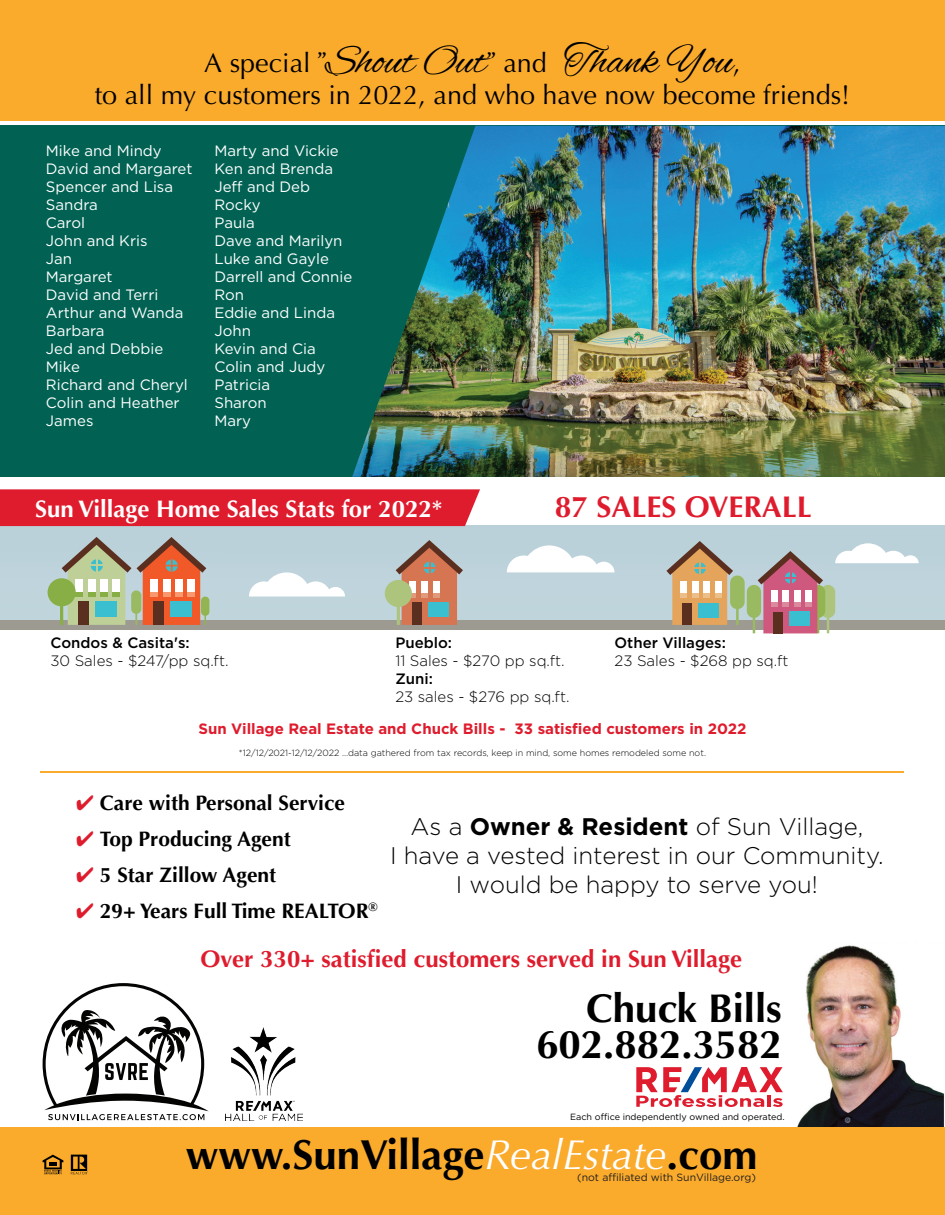
<style>
.page{position:relative;width:945px;height:1215px;background:#fff}
.page>*{position:absolute;margin:0;border:0;box-sizing:border-box;transform-origin:0 0}
.t1{font:42px "Alex Brush";color:#000001}
.t2{font:700 42px "Optima";color:#000001}
.t3{font:700 40.2px "Optima";color:#000001}
.t4{font:700 30px "Optima";color:#df1c2d}
.t5{font:27px "Optima";color:#000001}
.t6{font:300 24px/28.8px "Gotham";color:#000001;text-align:center}
.t7{font:700 24px "Optima";color:#df1c2d}
.t8{font:700 24px "Optima";color:#fff}
.t9{font:700 21px "Optima";color:#000001}
.t10{font:15px "Gotham";color:#fff}
.t11{font:300 15px/18px "Gotham";color:#000001}
.t12{font:700 15px "Gotham";color:#df1c2d}
.t13{font:500 15px "Gotham";color:#000001}
.t14{font:10.5px "Gotham";color:#231f20}
.t15{font:300 9px "Gotham";color:#000001}
.t16{font:9px "Gotham";color:#000001}
.s1{font-family:"Optima";font-size:27px}
.s2{font-weight:500}
.s3{color:#df1c2d}
.s4{font-weight:700}
.s5{font-weight:400;font-style:italic;color:#fff}
</style>
<div class="page">
<div style="left:0;top:126px;width:945px;height:351px;background:#016253"></div>
<img style="left:784px;top:945px;width:161px;height:183px">
<div style="left:0;top:1128px;width:945px;height:87px;background:#faab2c"></div>
<img style="left:226px;top:1027px;width:76px;height:93px">
<svg style="left:636px;top:1067px;width:147px;height:40px"></svg>
<svg style="left:43px;top:1155px;width:20px;height:19px"></svg>
<svg style="left:71px;top:1155px;width:17px;height:19px"></svg>
<hr style="left:40px;top:771px;width:864px;height:2px;background:#faab2c">
<img style="left:352px;top:126px;width:593px;height:351px">
<div style="left:0;top:0;width:945px;height:121px;background:#faab2c"></div>
<svg style="left:43px;top:983px;width:166px;height:137px"></svg>
<div style="left:0;top:526px;width:945px;height:104px;background:#bdd2db"></div>
<div style="left:0;top:620px;width:945px;height:10px;background:#9d9a92"></div>
<div style="left:0;top:489px;width:480px;height:37px;background:#df1c2d"></div>
<svg style="left:385px;top:540px;width:78px;height:85px"></svg>
<div style="left:201px;top:597px;width:8px;height:19px;background:#92b451;border-radius:4px"></div>
<svg style="left:48px;top:537px;width:158px;height:88px"></svg>
<svg style="left:249px;top:572px;width:96px;height:25px"></svg>
<svg style="left:507px;top:545px;width:108px;height:27px"></svg>
<svg style="left:666px;top:541px;width:253px;height:92px"></svg>
<p class="t1" style="left:204px;top:37px;width:538px"><span class="s1">A special</span> "Shout Out" <span class="s1">and</span> Thank You<span class="s1">,</span></p>
<p class="t5" style="left:95px;top:79px;width:757px">to all my customers in 2022, and who have now become friends!</p>
<p class="t10" style="left:46px;top:141px;width:117px">Mike and Mindy</p>
<p class="t10" style="left:46px;top:159px;width:148px">David and Margaret</p>
<p class="t10" style="left:46px;top:177px;width:129px">Spencer and Lisa</p>
<p class="t10" style="left:46px;top:195px;width:53px">Sandra</p>
<p class="t10" style="left:46px;top:213px;width:41px">Carol</p>
<p class="t10" style="left:46px;top:231px;width:103px">John and Kris</p>
<p class="t10" style="left:46px;top:249px;width:28px">Jan</p>
<p class="t10" style="left:46px;top:267px;width:68px">Margaret</p>
<p class="t10" style="left:46px;top:285px;width:114px">David and Terri</p>
<p class="t10" style="left:46px;top:303px;width:139px">Arthur and Wanda</p>
<p class="t10" style="left:46px;top:321px;width:60px">Barbara</p>
<p class="t10" style="left:46px;top:339px;width:119px">Jed and Debbie</p>
<p class="t10" style="left:46px;top:357px;width:36px">Mike</p>
<p class="t10" style="left:46px;top:375px;width:143px">Richard and Cheryl</p>
<p class="t10" style="left:46px;top:393px;width:135px">Colin and Heather</p>
<p class="t10" style="left:46px;top:411px;width:49px">James</p>
<p class="t10" style="left:214px;top:141px;width:126px">Marty and Vickie</p>
<p class="t10" style="left:214px;top:159px;width:120px">Ken and Brenda</p>
<p class="t10" style="left:214px;top:177px;width:97px">Jeff and Deb</p>
<p class="t10" style="left:214px;top:195px;width:48px">Rocky</p>
<p class="t10" style="left:214px;top:213px;width:42px">Paula</p>
<p class="t10" style="left:214px;top:231px;width:130px">Dave and Marilyn</p>
<p class="t10" style="left:214px;top:249px;width:116px">Luke and Gayle</p>
<p class="t10" style="left:214px;top:267px;width:139px">Darrell and Connie</p>
<p class="t10" style="left:214px;top:285px;width:31px">Ron</p>
<p class="t10" style="left:214px;top:303px;width:122px">Eddie and Linda</p>
<p class="t10" style="left:214px;top:321px;width:38px">John</p>
<p class="t10" style="left:214px;top:339px;width:103px">Kevin and Cia</p>
<p class="t10" style="left:214px;top:357px;width:112px">Colin and Judy</p>
<p class="t10" style="left:214px;top:375px;width:57px">Patricia</p>
<p class="t10" style="left:214px;top:393px;width:54px">Sharon</p>
<p class="t10" style="left:214px;top:411px;width:38px">Mary</p>
<p class="t8" style="left:35px;top:495px;width:409px">Sun Village Home Sales Stats for 2022*</p>
<p class="t4" style="left:555px;top:489px;width:259px">87 SALES OVERALL</p>
<p class="t13" style="left:50px;top:633px;width:141px">Condos &amp; Casita's:</p>
<p class="t11" style="left:50px;top:651px;width:180px">30 Sales - $247/pp sq.ft.</p>
<p class="t11" style="left:395px;top:633px;width:176px"><span class="s2">Pueblo:<br></span>11 Sales - $270 pp sq.ft.<br><span class="s2">Zuni:<br></span>23 sales - $276 pp sq.ft.</p>
<p class="t13" style="left:615px;top:633px;width:113px">Other Villages:</p>
<p class="t11" style="left:615px;top:651px;width:175px">23 Sales - $268 pp sq.ft</p>
<p class="t12" style="left:198px;top:719px;width:550px">Sun Village Real Estate and Chuck Bills - 33 satisfied customers in 2022</p>
<p class="t15" style="left:239px;top:747px;width:469px">*12/12/2021-12/12/2022 …data gathered from tax records, keep in mind, some homes remodeled some not.</p>
<p class="t9" style="left:76px;top:791px;width:270px"><span class="s3">✔</span> Care with Personal Service</p>
<p class="t9" style="left:76px;top:827px;width:216px"><span class="s3">✔</span> Top Producing Agent</p>
<p class="t9" style="left:76px;top:863px;width:201px"><span class="s3">✔</span> 5 Star Zillow Agent</p>
<p class="t9" style="left:76px;top:899px;width:303px"><span class="s3">✔</span> 29+ Years Full Time REALTOR<sup>®</sup></p>
<p class="t6" style="left:411px;top:812px;width:454px">As a <span class="s4">Owner &amp; Resident</span> of Sun Village,</p>
<p class="t6" style="left:390px;top:840px;width:495px">I have a vested interest in our Community.<br>I would be happy to serve you!</p>
<p class="t7" style="left:201px;top:945px;width:543px">Over 330+ satisfied customers served in Sun Village</p>
<p class="t3" style="left:586px;top:985px;width:197px">Chuck Bills</p>
<p class="t3" style="left:536px;top:1021px;width:247px">602.882.3582</p>
<p class="t16" style="left:570px;top:1111px;width:216px">Each office independently owned and operated.</p>
<p class="t2" style="left:186px;top:1130px;width:573px">www.SunVillage<span class="s5">RealEstate</span>.com</p>
<p class="t14" style="left:577px;top:1170px;width:180px">(not affiliated with SunVillage.org)</p>
</div>
